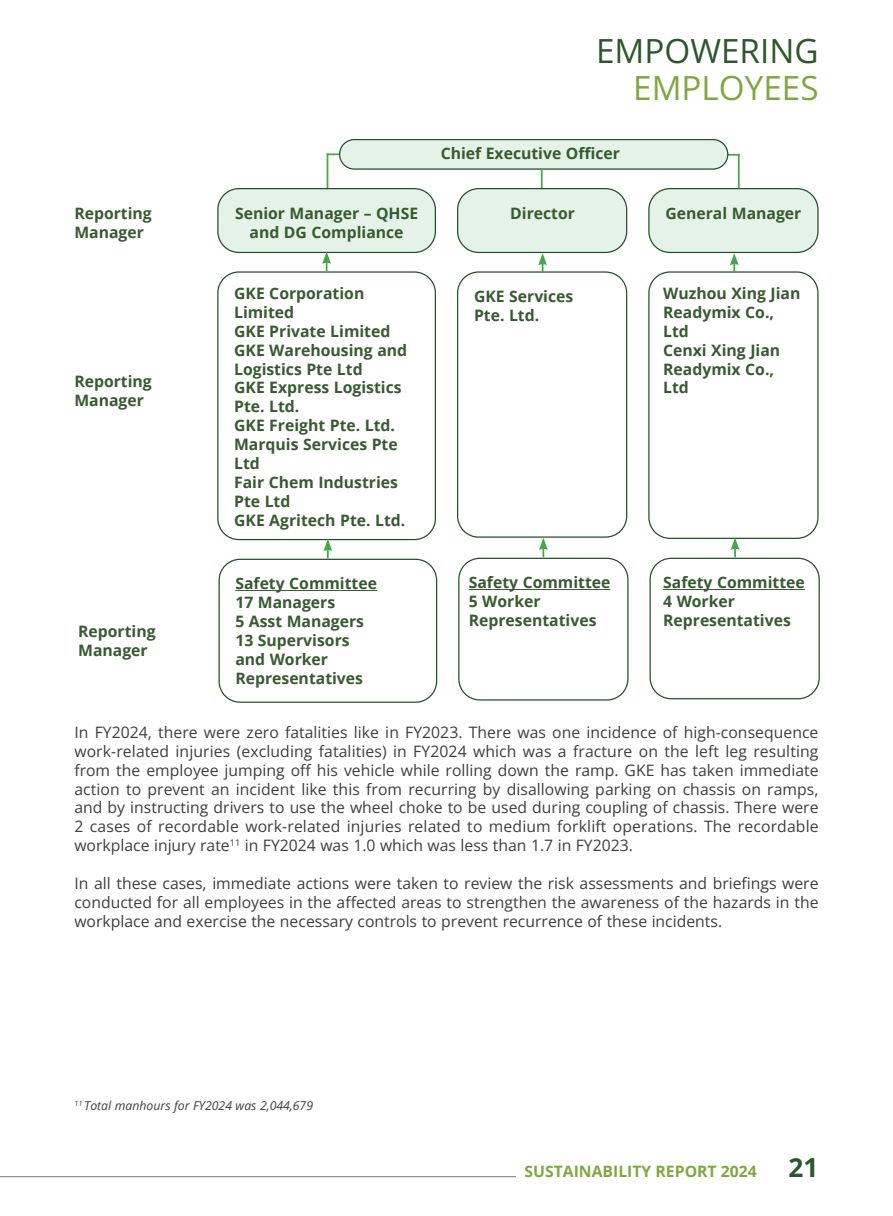
<style>
.page{position:relative;width:893px;height:1216px;background:#fff}
.page>*{position:absolute;margin:0;border:0;box-sizing:border-box;transform-origin:0 0}
.t1{font:33.25px "Open Sans";color:#2c572a}
.t2{font:33.25px "Open Sans";color:#7ea83f}
.Body_Text{font:15.75px/18.9px "Open Sans";color:#3e3e3f;text-align:justify}
.Body_Text-2{font:700 15.75px/18.9px "Open Sans";color:#365b2f}
.t3{font:700 15.75px "Open Sans";color:#7ea83f}
.Body_Text-3{font:italic 12.25px "Open Sans";color:#3e3e3f}
.s1{font-size:26.25px;color:#2c572a}
</style>
<div class="page">
<hr style="left:0;top:1176px;width:516px;height:1px;background:#76787b">
<div style="left:458px;top:189px;width:169px;height:63px;background:#e4f2e8;border-radius:21px"></div>
<div style="left:457px;top:188px;width:170px;height:65px;border:1px solid #205124;border-radius:21px"></div>
<div style="left:649px;top:189px;width:169px;height:63px;background:#e4f2e8;border-radius:21px"></div>
<div style="left:648px;top:188px;width:171px;height:65px;border:1px solid #205124;border-radius:21px"></div>
<div style="left:218px;top:189px;width:217px;height:63px;background:#e4f2e8;border-radius:21px"></div>
<div style="left:217px;top:188px;width:219px;height:65px;border:1px solid #205124;border-radius:21px"></div>
<div style="left:457px;top:271px;width:170px;height:266px;border:1px solid #205124;border-radius:21px"></div>
<div style="left:648px;top:271px;width:171px;height:268px;border:1px solid #205124;border-radius:21px"></div>
<div style="left:217px;top:271px;width:219px;height:269px;border:1px solid #205124;border-radius:21px"></div>
<div style="left:458px;top:557px;width:170px;height:143px;border:1px solid #205124;border-radius:21px"></div>
<div style="left:649px;top:557px;width:171px;height:142px;border:1px solid #205124;border-radius:21px"></div>
<hr style="left:469px;top:589px;width:141px;height:1px;background:#365b2f">
<div style="left:218px;top:558px;width:219px;height:144px;border:1px solid #205124;border-radius:21px"></div>
<hr style="left:235px;top:590px;width:142px;height:1px;background:#365b2f">
<hr style="left:663px;top:589px;width:142px;height:1px;background:#365b2f">
<svg style="left:322px;top:252px;width:9px;height:19px"></svg>
<svg style="left:323px;top:539px;width:9px;height:19px"></svg>
<svg style="left:538px;top:253px;width:9px;height:20px"></svg>
<svg style="left:539px;top:537px;width:9px;height:20px"></svg>
<svg style="left:730px;top:253px;width:9px;height:20px"></svg>
<svg style="left:731px;top:537px;width:8px;height:20px"></svg>
<svg style="left:328px;top:153px;width:11px;height:2px"></svg>
<hr style="left:327px;top:153px;width:1px;height:35px;background:#45a748">
<svg style="left:728px;top:154px;width:10px;height:2px"></svg>
<hr style="left:738px;top:154px;width:2px;height:34px;background:#45a748">
<div style="left:340px;top:140px;width:388px;height:29px;background:#e4f2e8;border-radius:15px"></div>
<div style="left:339px;top:139px;width:389px;height:31px;border:1px solid #205124;border-radius:15px"></div>
<svg style="left:541px;top:170px;width:2px;height:18px"></svg>
<p class="t1" style="left:596px;top:29px;width:224px">EMPOWERING</p>
<p class="t2" style="left:633px;top:65px;width:187px">EMPLOYEES</p>
<p class="Body_Text-2" style="left:441px;top:144px;width:181px">Chief Executive Officer</p>
<p class="Body_Text-2" style="left:74px;top:203px;width:79px">Reporting</p>
<p class="Body_Text-2" style="left:510px;top:203px;width:66px">Director</p>
<p class="Body_Text-2" style="left:665px;top:203px;width:137px">General Manager</p>
<p class="Body_Text-2" style="left:74px;top:222px;width:71px">Manager</p>
<p class="Body_Text-2" style="left:235px;top:203px;width:185px;text-align:center">Senior Manager – QHSE and DG Compliance</p>
<p class="Body_Text-2" style="left:74px;top:372px;width:79px">Reporting<br>Manager</p>
<p class="Body_Text-2" style="left:78px;top:621px;width:79px">Reporting<br>Manager</p>
<p class="Body_Text-2" style="left:234px;top:283px;width:132px">GKE Corporation<br>Limited</p>
<p class="Body_Text-2" style="left:234px;top:321px;width:158px">GKE Private Limited</p>
<p class="Body_Text-2" style="left:234px;top:340px;width:175px">GKE Warehousing and<br>Logistics Pte Ltd</p>
<p class="Body_Text-2" style="left:234px;top:378px;width:169px">GKE Express Logistics<br>Pte. Ltd.</p>
<p class="Body_Text-2" style="left:234px;top:415px;width:162px">GKE Freight Pte. Ltd.</p>
<p class="Body_Text-2" style="left:234px;top:434px;width:165px">Marquis Services Pte<br>Ltd</p>
<p class="Body_Text-2" style="left:234px;top:472px;width:165px">Fair Chem Industries<br>Pte Ltd</p>
<p class="Body_Text-2" style="left:234px;top:510px;width:173px">GKE Agritech Pte. Ltd.</p>
<p class="Body_Text-2" style="left:235px;top:573px;width:143px">Safety Committee</p>
<p class="Body_Text-2" style="left:235px;top:592px;width:101px">17 Managers</p>
<p class="Body_Text-2" style="left:235px;top:611px;width:130px">5 Asst Managers</p>
<p class="Body_Text-2" style="left:235px;top:630px;width:129px">13 Supervisors and Worker<br>Representatives</p>
<p class="Body_Text-2" style="left:474px;top:286px;width:101px">GKE Services<br>Pte. Ltd.</p>
<p class="Body_Text-2" style="left:663px;top:283px;width:139px">Wuzhou Xing Jian<br>Readymix Co.,<br>Ltd</p>
<p class="Body_Text-2" style="left:663px;top:340px;width:119px">Cenxi Xing Jian<br>Readymix Co.,<br>Ltd</p>
<p class="Body_Text-2" style="left:469px;top:572px;width:143px">Safety Committee</p>
<p class="Body_Text-2" style="left:469px;top:591px;width:129px">5 Worker<br>Representatives</p>
<p class="Body_Text-2" style="left:663px;top:572px;width:143px">Safety Committee</p>
<p class="Body_Text-2" style="left:663px;top:591px;width:129px">4 Worker<br>Representatives</p>
<p class="Body_Text" style="left:74px;top:722px;width:746px">In FY2024, there were zero fatalities like in FY2023. There was one incidence of high-consequence work-related injuries (excluding fatalities) in FY2024 which was a fracture on the left leg resulting from the employee jumping off his vehicle while rolling down the ramp. GKE has taken immediate action to prevent an incident like this from recurring by disallowing parking on chassis on ramps, and by instructing drivers to use the wheel choke to be used during coupling of chassis. There were 2 cases of recordable work-related injuries related to medium forklift operations. The recordable workplace injury rate<sup>11</sup> in FY2024 was 1.0 which was less than 1.7 in FY2023.</p>
<p class="Body_Text" style="left:74px;top:873px;width:746px">In all these cases, immediate actions were taken to review the risk assessments and briefings were conducted for all employees in the affected areas to strengthen the awareness of the hazards in the workplace and exercise the necessary controls to prevent recurrence of these incidents.</p>
<p class="Body_Text-3" style="left:74px;top:1097px;width:240px"><sup>11</sup> Total manhours for FY2024 was 2,044,679</p>
<p class="t3" style="left:524px;top:1159px;width:296px">SUSTAINABILITY REPORT 2024 <span class="s1">21</span></p>
</div>
